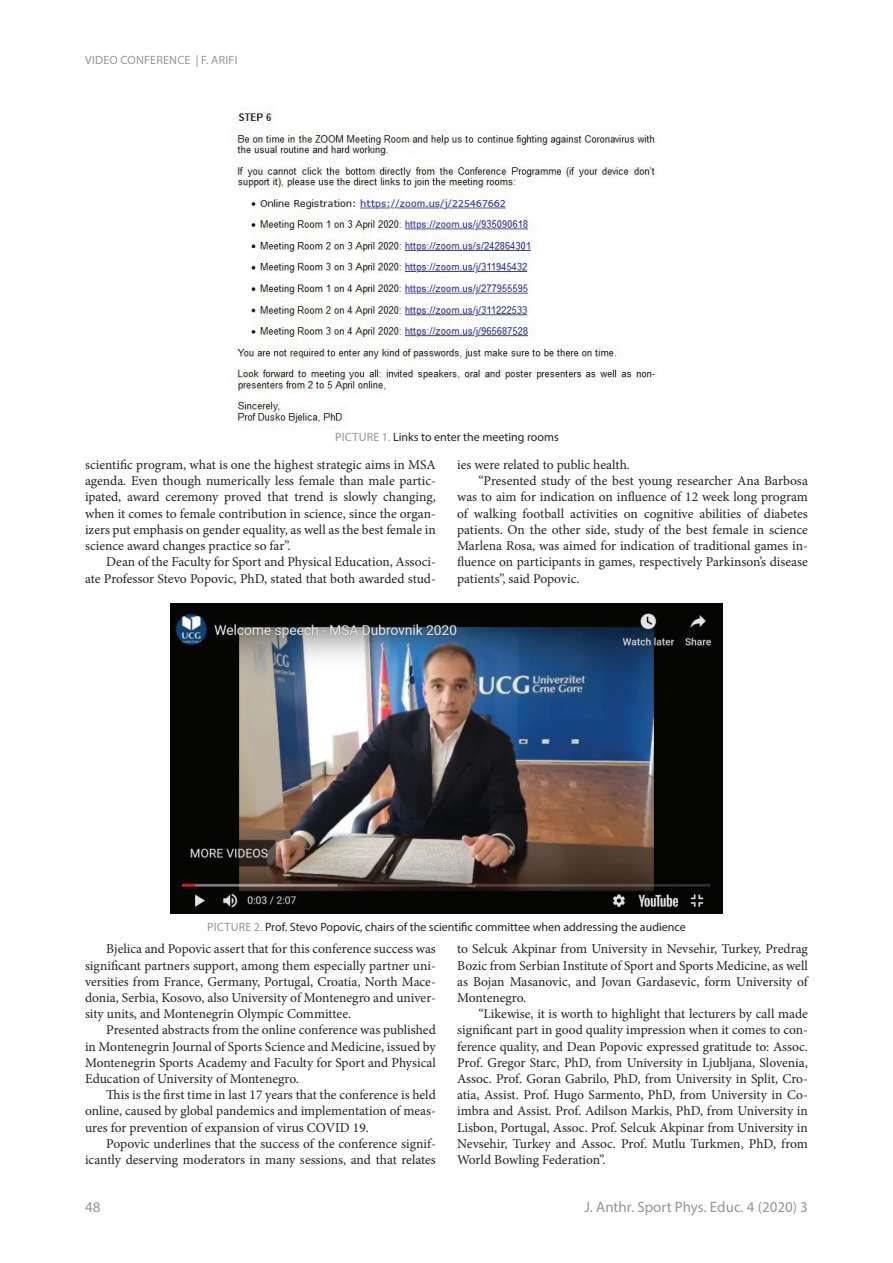
<style>
.page{position:relative;width:893px;height:1263px;background:#fff}
.page>*{position:absolute;margin:0;border:0;box-sizing:border-box;transform-origin:0 0}
.t1{font:15px "Myriad Pro";color:#939598}
.t2{font:13.5px/16.2px "Minion Pro";color:#231f20;text-align:justify}
.t3{font:12px "Myriad Pro";color:#231f20}
.t4{font:12px "Myriad Pro";letter-spacing:.02em;color:#939598}
.s1{color:#939598}
</style>
<div class="page">
<img style="left:231px;top:106px;width:425px;height:322px">
<img style="left:171px;top:603px;width:551px;height:310px">
<p class="t4" style="left:85px;top:53px;width:154px">VIDEO CONFERENCE | F. ARIFI</p>
<p class="t3" style="left:335px;top:429px;width:225px"><span class="s1">PICTURE 1.</span> Links to enter the meeting rooms</p>
<p class="t2" style="left:85px;top:457px;width:352px">scientific program, what is one the highest strategic aims in MSA agenda. Even though numerically less female than male partic&shy;ipated, award ceremony proved that trend is slowly changing, when it comes to female contribution in science, since the organ&shy;izers put emphasis on gender equality, as well as the best female in science award changes practice so far”.</p>
<p class="t2" style="left:85px;top:554px;width:352px;text-align:right">Dean of the Faculty for Sport and Physical Education, Associ-<br>ate Professor Stevo Popovic, PhD, stated that both awarded stud-</p>
<p class="t2" style="left:457px;top:457px;width:174px">ies were related to public health.</p>
<p class="t2" style="left:478px;top:473px;width:331px">“Presented study of the best young researcher Ana Barbosa</p>
<p class="t2" style="left:457px;top:489px;width:352px">was to aim for indication on influence of 12 week long program</p>
<p class="t2" style="left:457px;top:505px;width:352px">of walking football activities on cognitive abilities of diabetes</p>
<p class="t2" style="left:457px;top:521px;width:352px">patients. On the other side, study of the best female in science</p>
<p class="t2" style="left:457px;top:538px;width:352px">Marlena Rosa, was aimed for indication of traditional games in-</p>
<p class="t2" style="left:457px;top:554px;width:352px">fluence on participants in games, respectively Parkinson’s disease</p>
<p class="t2" style="left:457px;top:570px;width:124px">patients”, said Popovic.</p>
<p class="t3" style="left:207px;top:919px;width:480px"><span class="s1">PICTURE 2.</span> Prof. Stevo Popovic, chairs of the scientific committee when addressing the audience</p>
<p class="t2" style="left:85px;top:941px;width:352px;text-indent:21px">Bjelica and Popovic assert that for this conference success was significant partners support, among them especially partner uni&shy;versities from France, Germany, Portugal, Croatia, North Mace&shy;donia, Serbia, Kosovo, also University of Montenegro and univer&shy;sity units, and Montenegrin Olympic Committee.</p>
<p class="t2" style="left:85px;top:1022px;width:352px;text-indent:21px">Presented abstracts from the online conference was published in Montenegrin Journal of Sports Science and Medicine, issued by Montenegrin Sports Academy and Faculty for Sport and Physical Education of University of Montenegro.</p>
<p class="t2" style="left:85px;top:1087px;width:352px;text-indent:21px">This is the first time in last 17 years that the conference is held online, caused by global pandemics and implementation of meas&shy;ures for prevention of expansion of virus COVID 19.</p>
<p class="t2" style="left:85px;top:1135px;width:352px;text-align:right">Popovic underlines that the success of the conference signif&shy;icantly deserving moderators in many sessions, and that relates</p>
<p class="t2" style="left:457px;top:941px;width:352px">to Selcuk Akpinar from University in Nevsehir, Turkey, Predrag Bozic from Serbian Institute of Sport and Sports Medicine, as well as Bojan Masanovic, and Jovan Gardasevic, form University of Montenegro.</p>
<p class="t2" style="left:457px;top:1006px;width:352px;text-indent:21px">“Likewise, it is worth to highlight that lecturers by call made significant part in good quality impression when it comes to con&shy;ference quality, and Dean Popovic expressed gratitude to: Assoc.<br>Prof. Gregor Starc, PhD, from University in Ljubljana, Slovenia, Assoc. Prof. Goran Gabrilo, PhD, from University in Split, Cro&shy;atia, Assist. Prof. Hugo Sarmento, PhD, from University in Co&shy;imbra and Assist. Prof. Adilson Markis, PhD, from University in Lisbon, Portugal, Assoc. Prof. Selcuk Akpinar from University in Nevsehir, Turkey and Assoc. Prof. Mutlu Turkmen, PhD, from World Bowling Federation”.</p>
<p class="t1" style="left:85px;top:1197px;width:17px">48</p>
<p class="t1" style="left:585px;top:1197px;width:225px">J. Anthr. Sport Phys. Educ. 4 (2020) 3</p>
</div>
